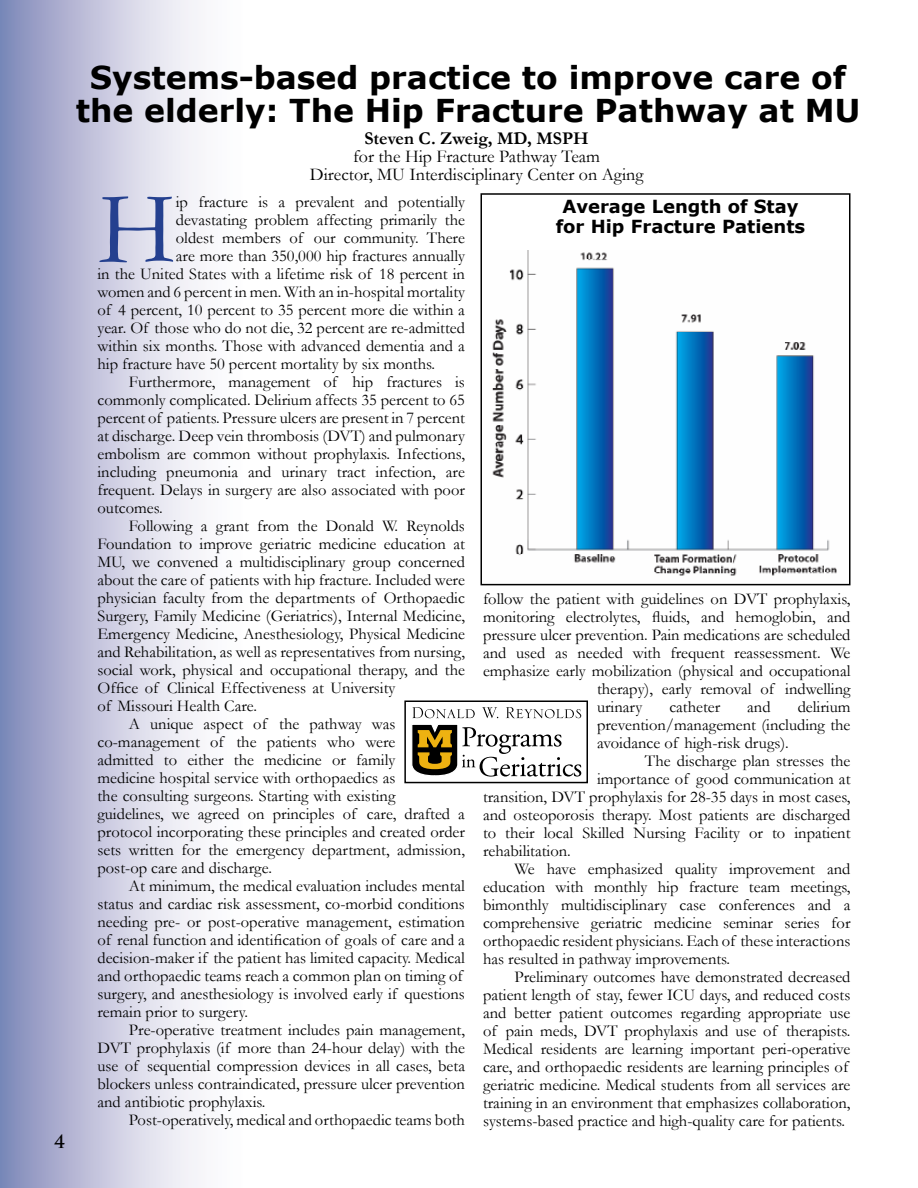
<style>
.page{position:relative;width:918px;height:1188px;background:#fff}
.page>*{position:absolute;margin:0;border:0;box-sizing:border-box;transform-origin:0 0}
.t1{font:103.05px "Garamond";color:#24408f}
.t2{font:700 31.5px/33px "Verdana";color:#000;text-align:center}
.t3{font:18px/18px "Garamond";color:#000;text-align:center}
.t4{font:700 18px/19.5px "Verdana";color:#000;text-align:center}
.t5{font:700 18px "Garamond";color:#000}
.t6{font:700 18px "Trajan Pro";color:#000}
.t7{font:16.5px/18px "Garamond";color:#000;text-align:justify}
</style>
<div class="page">
<svg style="left:0;top:0;width:198px;height:1188px;background:#c1c3dc"></svg>
<svg style="left:412px;top:707px;width:169px;height:70px"></svg>
<div style="left:404px;top:700px;width:184px;height:83px;border:2px solid #000"></div>
<img style="left:492px;top:251px;width:345px;height:325px">
<div style="left:480px;top:193px;width:370px;height:392px;border:2px solid #000"></div>
<p class="t6" style="left:54px;top:1130px;width:12px">4</p>
<h2 class="t2" style="left:76px;top:60px;width:786px">Systems-based practice to improve care of the elderly: The Hip Fracture Pathway at MU</h2>
<p class="t5" style="left:364px;top:126px;width:226px">Steven C. Zweig, MD, MSPH</p>
<p class="t3" style="left:310px;top:147px;width:335px">for the Hip Fracture Pathway Team<br>Director, MU Interdisciplinary Center on Aging</p>
<h1 class="t1" style="left:98px;top:160px;width:80px">H</h1>
<p class="t7" style="left:176px;top:193px;width:291px">ip fracture is a prevalent and potentially</p>
<p class="t7" style="left:176px;top:211px;width:291px">devastating problem affecting primarily the</p>
<p class="t7" style="left:176px;top:229px;width:291px">oldest members of our community. There</p>
<p class="t7" style="left:176px;top:247px;width:291px">are more than 350,000 hip fractures annually</p>
<p class="t7" style="left:98px;top:265px;width:369px">in the United States with a lifetime risk of 18 percent in</p>
<p class="t7" style="left:98px;top:283px;width:369px">women and 6 percent in men. With an in-hospital mortality</p>
<p class="t7" style="left:98px;top:301px;width:369px">of 4 percent, 10 percent to 35 percent more die within a</p>
<p class="t7" style="left:98px;top:319px;width:369px">year. Of those who do not die, 32 percent are re-admitted</p>
<p class="t7" style="left:98px;top:337px;width:369px">within six months. Those with advanced dementia and a</p>
<p class="t7" style="left:98px;top:355px;width:339px">hip fracture have 50 percent mortality by six months.</p>
<p class="t7" style="left:129px;top:373px;width:338px">Furthermore, management of hip fractures is</p>
<p class="t7" style="left:98px;top:391px;width:369px">commonly complicated. Delirium affects 35 percent to 65</p>
<p class="t7" style="left:98px;top:409px;width:369px">percent of patients. Pressure ulcers are present in 7 percent</p>
<p class="t7" style="left:98px;top:427px;width:369px">at discharge. Deep vein thrombosis (DVT) and pulmonary</p>
<p class="t7" style="left:98px;top:445px;width:369px">embolism are common without prophylaxis. Infections,</p>
<p class="t7" style="left:98px;top:463px;width:369px">including pneumonia and urinary tract infection, are</p>
<p class="t7" style="left:98px;top:481px;width:369px">frequent. Delays in surgery are also associated with poor</p>
<p class="t7" style="left:98px;top:499px;width:67px">outcomes.</p>
<p class="t7" style="left:129px;top:517px;width:337px">Following a grant from the Donald W. Reynolds</p>
<p class="t7" style="left:98px;top:535px;width:369px">Foundation to improve geriatric medicine education at</p>
<p class="t7" style="left:98px;top:553px;width:369px">MU, we convened a multidisciplinary group concerned</p>
<p class="t7" style="left:98px;top:571px;width:369px">about the care of patients with hip fracture. Included were</p>
<p class="t7" style="left:98px;top:589px;width:369px">physician faculty from the departments of Orthopaedic</p>
<p class="t7" style="left:98px;top:607px;width:369px">Surgery, Family Medicine (Geriatrics), Internal Medicine,</p>
<p class="t7" style="left:98px;top:625px;width:369px">Emergency Medicine, Anesthesiology, Physical Medicine</p>
<p class="t7" style="left:98px;top:643px;width:369px">and Rehabilitation, as well as representatives from nursing,</p>
<p class="t7" style="left:98px;top:661px;width:369px">social work, physical and occupational therapy, and the</p>
<p class="t7" style="left:98px;top:679px;width:299px">Office of Clinical Effectiveness at University</p>
<p class="t7" style="left:98px;top:697px;width:161px">of Missouri Health Care.</p>
<p class="t7" style="left:129px;top:715px;width:268px">A unique aspect of the pathway was</p>
<p class="t7" style="left:98px;top:733px;width:299px">co-management of the patients who were</p>
<p class="t7" style="left:98px;top:751px;width:299px">admitted to either the medicine or family</p>
<p class="t7" style="left:98px;top:769px;width:299px">medicine hospital service with orthopaedics as</p>
<p class="t7" style="left:98px;top:787px;width:299px">the consulting surgeons. Starting with existing</p>
<p class="t7" style="left:98px;top:805px;width:369px">guidelines, we agreed on principles of care, drafted a</p>
<p class="t7" style="left:98px;top:823px;width:369px">protocol incorporating these principles and created order</p>
<p class="t7" style="left:98px;top:841px;width:369px">sets written for the emergency department, admission,</p>
<p class="t7" style="left:98px;top:859px;width:176px">post-op care and discharge.</p>
<p class="t7" style="left:129px;top:877px;width:337px">At minimum, the medical evaluation includes mental</p>
<p class="t7" style="left:98px;top:895px;width:369px">status and cardiac risk assessment, co-morbid conditions</p>
<p class="t7" style="left:98px;top:913px;width:369px">needing pre- or post-operative management, estimation</p>
<p class="t7" style="left:98px;top:931px;width:369px">of renal function and identification of goals of care and a</p>
<p class="t7" style="left:98px;top:949px;width:369px">decision-maker if the patient has limited capacity. Medical</p>
<p class="t7" style="left:98px;top:967px;width:367px">and orthopaedic teams reach a common plan on timing of</p>
<p class="t7" style="left:98px;top:985px;width:369px">surgery, and anesthesiology is involved early if questions</p>
<p class="t7" style="left:98px;top:1003px;width:152px">remain prior to surgery.</p>
<p class="t7" style="left:129px;top:1021px;width:338px">Pre-operative treatment includes pain management,</p>
<p class="t7" style="left:98px;top:1039px;width:369px">DVT prophylaxis (if more than 24-hour delay) with the</p>
<p class="t7" style="left:98px;top:1057px;width:369px">use of sequential compression devices in all cases, beta</p>
<p class="t7" style="left:98px;top:1075px;width:369px">blockers unless contraindicated, pressure ulcer prevention</p>
<p class="t7" style="left:98px;top:1093px;width:169px">and antibiotic prophylaxis.</p>
<p class="t7" style="left:129px;top:1111px;width:337px">Post-operatively, medical and orthopaedic teams both</p>
<p class="t4" style="left:556px;top:196px;width:251px">Average Length of Stay for Hip Fracture Patients</p>
<p class="t7" style="left:483px;top:589px;width:369px">follow the patient with guidelines on DVT prophylaxis,</p>
<p class="t7" style="left:483px;top:607px;width:369px">monitoring electrolytes, fluids, and hemoglobin, and</p>
<p class="t7" style="left:483px;top:625px;width:369px">pressure ulcer prevention. Pain medications are scheduled</p>
<p class="t7" style="left:483px;top:643px;width:369px">and used as needed with frequent reassessment. We</p>
<p class="t7" style="left:483px;top:661px;width:369px">emphasize early mobilization (physical and occupational</p>
<p class="t7" style="left:597px;top:679px;width:255px">therapy), early removal of indwelling</p>
<p class="t7" style="left:597px;top:697px;width:47px">urinary</p>
<p class="t7" style="left:669px;top:697px;width:52px">catheter</p>
<p class="t7" style="left:747px;top:697px;width:25px">and</p>
<p class="t7" style="left:597px;top:697px;width:255px;text-indent:201px">delirium prevention/management (including the avoidance of high-risk drugs).</p>
<p class="t7" style="left:645px;top:751px;width:207px">The discharge plan stresses the</p>
<p class="t7" style="left:597px;top:769px;width:255px">importance of good communication at</p>
<p class="t7" style="left:483px;top:787px;width:369px">transition, DVT prophylaxis for 28-35 days in most cases,</p>
<p class="t7" style="left:483px;top:805px;width:369px">and osteoporosis therapy. Most patients are discharged</p>
<p class="t7" style="left:483px;top:823px;width:369px">to their local Skilled Nursing Facility or to inpatient</p>
<p class="t7" style="left:483px;top:841px;width:89px">rehabilitation.</p>
<p class="t7" style="left:514px;top:859px;width:337px">We have emphasized quality improvement and</p>
<p class="t7" style="left:483px;top:877px;width:369px">education with monthly hip fracture team meetings,</p>
<p class="t7" style="left:483px;top:895px;width:369px">bimonthly multidisciplinary case conferences and a</p>
<p class="t7" style="left:483px;top:913px;width:369px">comprehensive geriatric medicine seminar series for</p>
<p class="t7" style="left:483px;top:931px;width:369px">orthopaedic resident physicians. Each of these interactions</p>
<p class="t7" style="left:483px;top:949px;width:249px">has resulted in pathway improvements.</p>
<p class="t7" style="left:514px;top:967px;width:338px">Preliminary outcomes have demonstrated decreased</p>
<p class="t7" style="left:483px;top:985px;width:369px">patient length of stay, fewer ICU days, and reduced costs</p>
<p class="t7" style="left:483px;top:1003px;width:369px">and better patient outcomes regarding appropriate use</p>
<p class="t7" style="left:483px;top:1021px;width:369px">of pain meds, DVT prophylaxis and use of therapists.</p>
<p class="t7" style="left:483px;top:1039px;width:369px">Medical residents are learning important peri-operative</p>
<p class="t7" style="left:483px;top:1057px;width:367px">care, and orthopaedic residents are learning principles of</p>
<p class="t7" style="left:483px;top:1075px;width:369px">geriatric medicine. Medical students from all services are</p>
<p class="t7" style="left:483px;top:1093px;width:369px">training in an environment that emphasizes collaboration,</p>
<p class="t7" style="left:483px;top:1111px;width:363px">systems-based practice and high-quality care for patients.</p>
</div>
